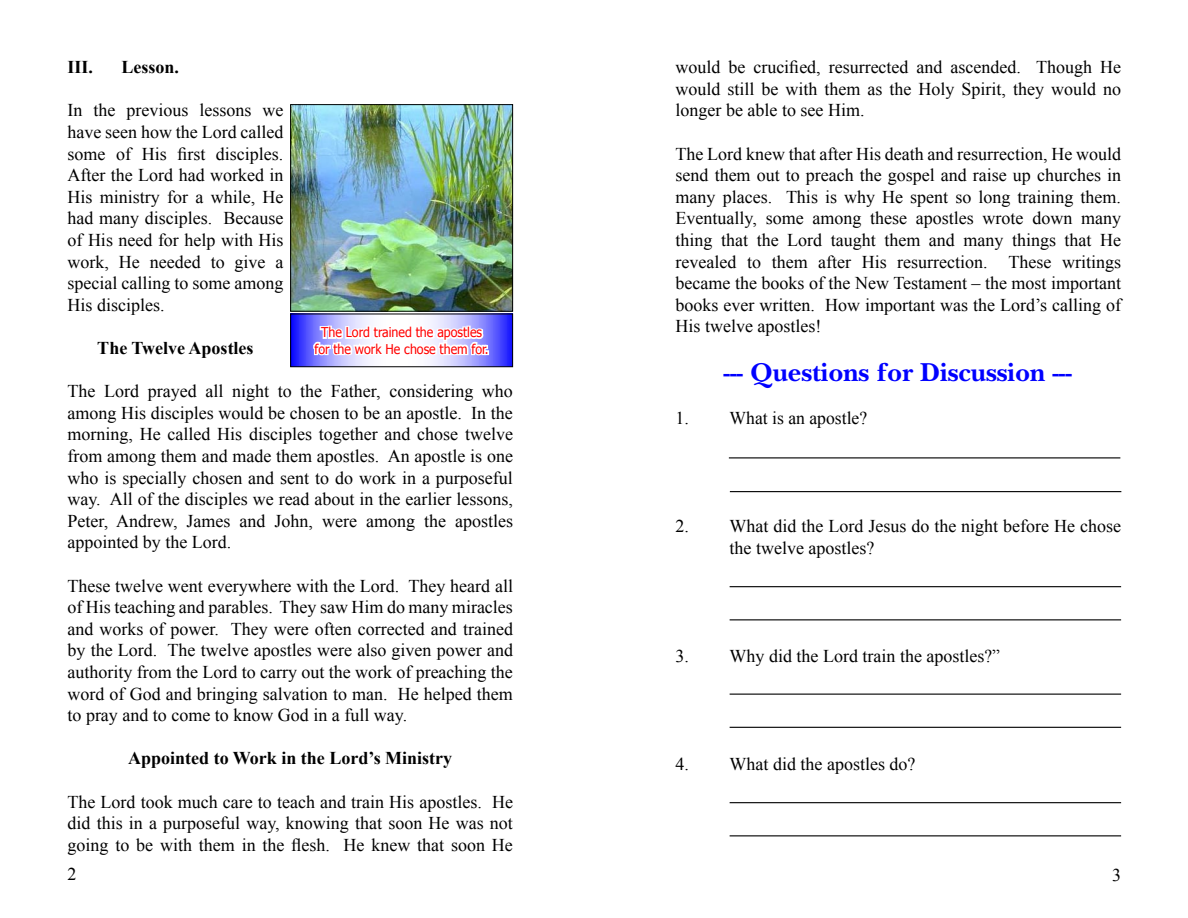
<style>
.page{position:relative;width:1188px;height:918px;background:#fff}
.page>*{position:absolute;margin:0;border:0;box-sizing:border-box;transform-origin:0 0}
.t1{font:700 27px "New Baskerville";color:#00f}
.t2{font:18px/21.6px "Times New Roman";color:#000;text-align:justify}
.t3{font:700 18px "Times New Roman";color:#000}
.t4{font:13.5px/16.2px "Tahoma";color:#f00;text-align:center;scale:.92 1}
</style>
<div class="page">
<img style="left:292px;top:106px;width:219px;height:204px">
<div style="left:290px;top:104px;width:223px;height:208px;border:1px solid #000"></div>
<svg style="left:292px;top:316px;width:219px;height:49px"></svg>
<svg style="left:311px;top:324px;width:179px;height:41px"></svg>
<hr style="left:729px;top:457px;width:391px;height:1px;background:#000">
<hr style="left:730px;top:491px;width:391px;height:1px;background:#000">
<hr style="left:730px;top:586px;width:391px;height:1px;background:#000">
<hr style="left:730px;top:619px;width:391px;height:1px;background:#000">
<hr style="left:730px;top:694px;width:391px;height:1px;background:#000">
<hr style="left:730px;top:727px;width:391px;height:1px;background:#000">
<hr style="left:730px;top:802px;width:391px;height:1px;background:#000">
<hr style="left:730px;top:835px;width:391px;height:1px;background:#000">
<p class="t3" style="left:68px;top:55px;width:27px">III.</p>
<p class="t3" style="left:122px;top:55px;width:59px">Lesson.</p>
<p class="t2" style="left:68px;top:99px;width:218px">In the previous lessons we have seen how the Lord called some of His first disciples.<br>After the Lord had worked in His ministry for a while, He had many disciples. Because of His need for help with His work, He needed to give a special calling to some among His disciples.</p>
<p class="t3" style="left:97px;top:336px;width:158px">The Twelve Apostles</p>
<p class="t2" style="left:68px;top:380px;width:447px">The Lord prayed all night to the Father, considering who among His disciples would be chosen to be an apostle. In the morning, He called His disciples together and chose twelve from among them and made them apostles. An apostle is one who is specially chosen and sent to do work in a purposeful way. All of the disciples we read about in the earlier lessons, Peter, Andrew, James and John, were among the apostles appointed by the Lord.</p>
<p class="t2" style="left:68px;top:575px;width:447px">These twelve went everywhere with the Lord. They heard all of His teaching and parables. They saw Him do many miracles and works of power. They were often corrected and trained by the Lord. The twelve apostles were also given power and authority from the Lord to carry out the work of preaching the word of God and bringing salvation to man. He helped them to pray and to come to know God in a full way.</p>
<p class="t3" style="left:128px;top:746px;width:326px">Appointed to Work in the Lord’s Ministry</p>
<p class="t2" style="left:68px;top:791px;width:447px">The Lord took much care to teach and train His apostles. He did this in a purposeful way, knowing that soon He was not going to be with them in the flesh. He knew that soon He</p>
<p class="t4" style="left:315px;top:324px;width:191px">The Lord trained the apostles for the work He chose them for.</p>
<p class="t2" style="left:68px;top:863px;width:10px">2</p>
<p class="t2" style="left:676px;top:56px;width:447px">would be crucified, resurrected and ascended. Though He would still be with them as the Holy Spirit, they would no longer be able to see Him.</p>
<p class="t2" style="left:676px;top:143px;width:447px">The Lord knew that after His death and resurrection, He would send them out to preach the gospel and raise up churches in many places. This is why He spent so long training them.<br>Eventually, some among these apostles wrote down many thing that the Lord taught them and many things that He revealed to them after His resurrection. These writings became the books of the New Testament – the most important books ever written. How important was the Lord’s calling of His twelve apostles!</p>
<h1 class="t1" style="left:724px;top:357px;width:350px">--- Questions for Discussion ---</h1>
<p class="t2" style="left:676px;top:407px;width:193px">1. What is an apostle?</p>
<p class="t2" style="left:730px;top:515px;width:393px;text-indent:-54px">2. What did the Lord Jesus do the night before He chose the twelve apostles?</p>
<p class="t2" style="left:676px;top:645px;width:326px">3. Why did the Lord train the apostles?”</p>
<p class="t2" style="left:676px;top:753px;width:241px">4. What did the apostles do?</p>
<p class="t2" style="left:1112px;top:864px;width:10px">3</p>
</div>
